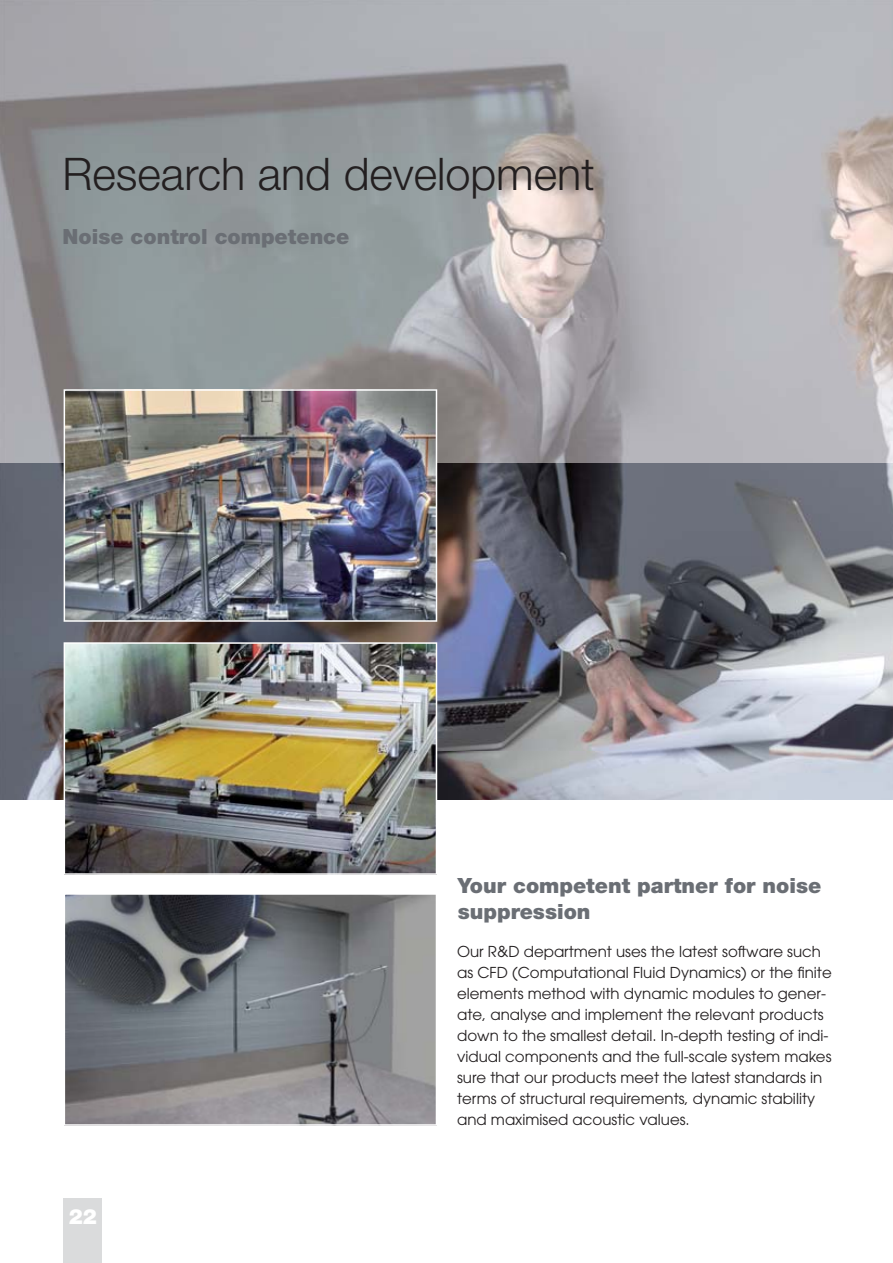
<style>
.page{position:relative;width:893px;height:1263px;background:#fff}
.page>*{position:absolute;margin:0;border:0;box-sizing:border-box;transform-origin:0 0}
.t1{font:300 45px "Helvetica Neue LT Pro";color:#231f20}
.t2{font:900 21px/25.2px "Helvetica Neue LT Pro";color:#6a6e74}
.t3{font:900 21px "Helvetica Neue LT Pro";color:#fff}
.t4{font:15px/21px "ITC Avant Garde Pro";color:#231f20}
</style>
<div class="page">
<img style="left:0;top:0;width:630px;height:464px">
<img style="left:630px;top:0;width:262px;height:464px">
<img style="left:0;top:464px;width:892px;height:335px">
<img style="left:64px;top:389px;width:373px;height:233px">
<svg style="left:64px;top:894px;width:373px;height:232px"></svg>
<img style="left:64px;top:642px;width:373px;height:233px">
<div style="left:64px;top:1198px;width:38px;height:65px;background:#dadbdc"></div>
<h1 class="t1" style="left:63px;top:157px;width:533px">Research and development</h1>
<h2 class="t2" style="left:63px;top:226px;width:288px">Noise control competence</h2>
<h2 class="t2" style="left:458px;top:876px;width:365px">Your competent partner for noise suppression</h2>
<h2 class="t3" style="left:69px;top:1208px;width:30px">22</h2>
<p class="t4" style="left:457px;top:942px;width:376px">Our R&amp;D department uses the latest software such as CFD (Computational Fluid Dynamics) or the finite elements method with dynamic modules to gener&shy;ate, analyse and implement the relevant products down to the smallest detail. In-depth testing of indi&shy;vidual components and the full-scale system makes sure that our products meet the latest standards in terms of structural requirements, dynamic stability and maximised acoustic values.</p>
</div>
